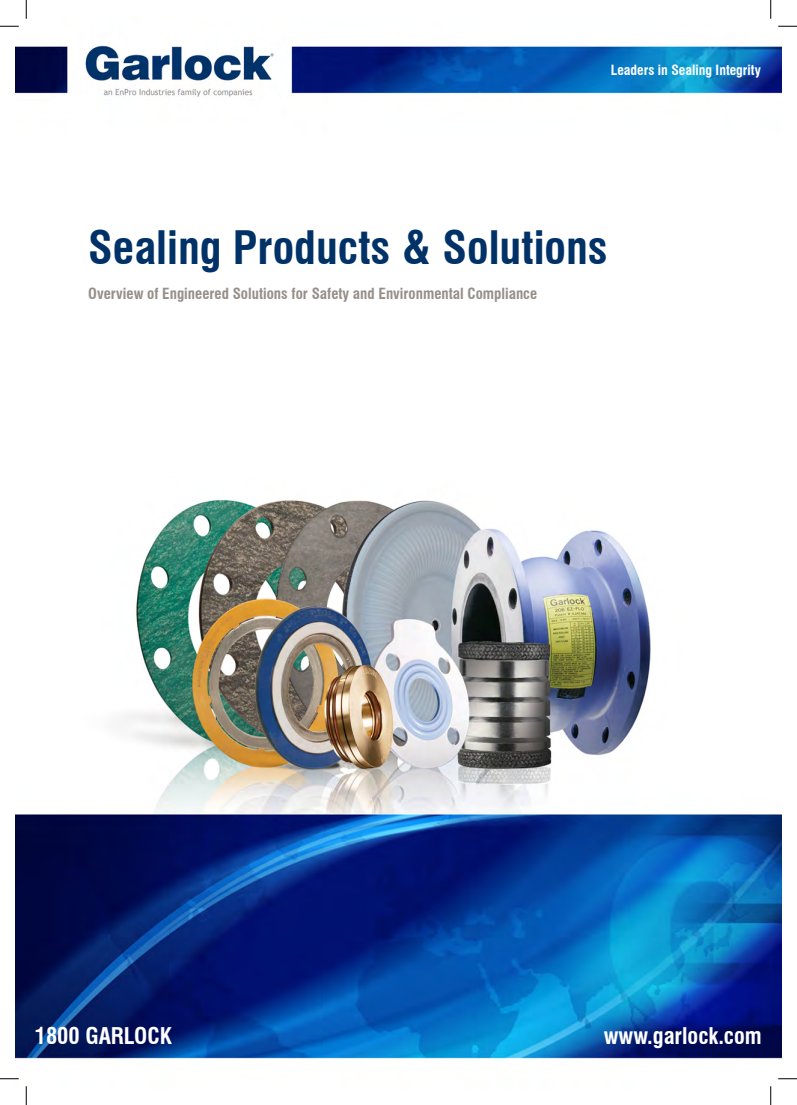
<style>
.page{position:relative;width:797px;height:1105px;background:#fff}
.page>*{position:absolute;margin:0;border:0;box-sizing:border-box;transform-origin:0 0}
.t1{font:700 condensed 45px "Swiss 721 BT";color:#003267}
.t2{font:700 condensed 22.5px "Swiss 721 BT";color:#fff}
.t3{font:700 condensed 15px "Swiss 721 BT";color:#968f89}
.t4{font:700 condensed 13.75px "Swiss 721 BT";color:#fff}
</style>
<div class="page">
<img style="left:16px;top:16px;width:765px;height:1073px">
<svg style="left:0;top:25px;width:19px;height:2px"></svg>
<svg style="left:778px;top:25px;width:19px;height:2px"></svg>
<svg style="left:0;top:1078px;width:19px;height:1px"></svg>
<svg style="left:778px;top:1078px;width:19px;height:1px"></svg>
<svg style="left:25px;top:0;width:2px;height:19px"></svg>
<svg style="left:25px;top:1086px;width:2px;height:19px"></svg>
<svg style="left:770px;top:0;width:1px;height:19px"></svg>
<svg style="left:770px;top:1086px;width:1px;height:19px"></svg>
<p class="t4" style="left:611px;top:62px;width:151px">Leaders in Sealing Integrity</p>
<p class="t1" style="left:88px;top:220px;width:521px">Sealing Products &amp; Solutions</p>
<p class="t3" style="left:88px;top:285px;width:450px">Overview of Engineered Solutions for Safety and Environmental Compliance</p>
<p class="t2" style="left:35px;top:1023px;width:139px">1800 GARLOCK</p>
<p class="t2" style="left:604px;top:1023px;width:159px">www.garlock.com</p>
</div>
